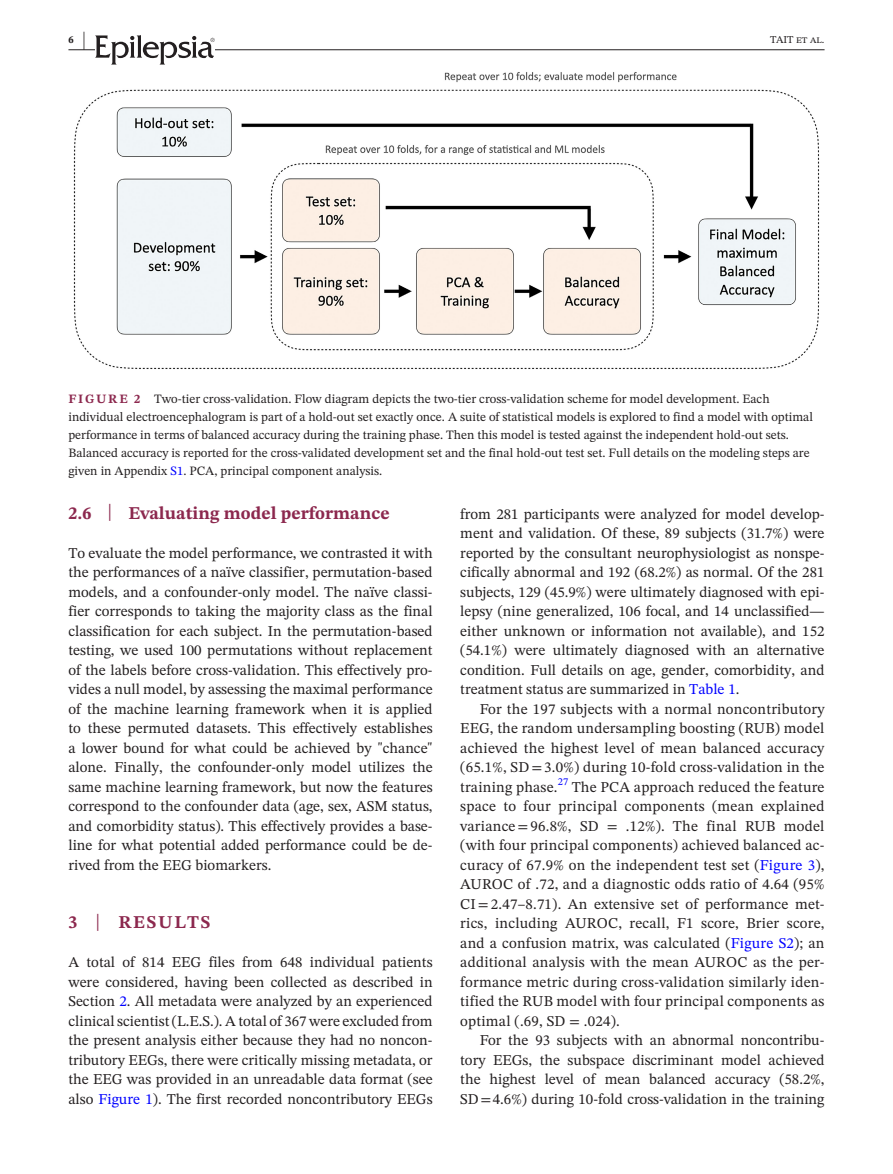
<style>
.page{position:relative;width:893px;height:1174px;background:#fff}
.page>*{position:absolute;margin:0;border:0;box-sizing:border-box;transform-origin:0 0}
.t1{font:700 18px "STIX Two Text";color:#8c284e}
.t2{font:700 18px "STIX Two Text";letter-spacing:.1em;color:#8c284e}
.t3{font:15px/19.5px "STIX Two Text";color:#231f20;text-align:justify}
.t4{font:12.75px/18px "STIX Two Text";color:#231f20}
.t5{font:10.5px "STIX Two Text";color:#231f20}
.t6{font:700 10.5px "STIX Two Text";color:#231f20}
.s1{font-size:21px}
.s2{font-weight:700;color:#8c284e}
.s3{color:#00f}
.s4{font-weight:400;font-size:23.7px}
.s5{font-family:"STIX"}
</style>
<div class="page">
<hr style="left:68px;top:49px;width:756px;height:1px;background:#231f20">
<svg style="left:95px;top:35px;width:120px;height:30px"></svg>
<img style="left:73px;top:72px;width:747px;height:297px">
<p class="t6" style="left:68px;top:32px;width:18px">6 <span class="s1">|</span></p>
<p class="t5" style="left:770px;top:32px;width:56px">TAIT et al.</p>
<p class="t4" style="left:68px;top:390px;width:746px"><span class="s2">FIGURE 2</span> Two-tier cross-validation. Flow diagram depicts the two-tier cross-validation scheme for model development. Each individual electroencephalogram is part of a hold-out set exactly once. A suite of statistical models is explored to find a model with optimal performance in terms of balanced accuracy during the training phase. Then this model is tested against the independent hold-out sets.<br>Balanced accuracy is reported for the cross-validated development set and the final hold-out test set. Full details on the modeling steps are given in Appendix <span class="s3">S1</span>. PCA, principal component analysis.</p>
<p class="t1" style="left:68px;top:500px;width:323px">2.6 <span class="s4">|</span> Evaluating model performance</p>
<p class="t3" style="left:68px;top:543px;width:366px">To evaluate the model performance, we contrasted it with the performances of a naïve classifier, permutation-based models, and a confounder-only model. The naïve classi&shy;fier corresponds to taking the majority class as the final classification for each subject. In the permutation-based testing, we used 100 permutations without replacement of the labels before cross-validation. This effectively pro&shy;vides a null model, by assessing the maximal performance of the machine learning framework when it is applied to these permuted datasets. This effectively establishes a lower bound for what could be achieved by "chance" alone. Finally, the confounder-only model utilizes the same machine learning framework, but now the features correspond to the confounder data (age, sex, ASM status, and comorbidity status). This effectively provides a base&shy;line for what potential added performance could be de&shy;rived from the EEG biomarkers.</p>
<p class="t2" style="left:68px;top:909px;width:143px">3 <span class="s4">|</span> RESULTS</p>
<p class="t3" style="left:68px;top:952px;width:366px">A total of 814 EEG files from 648 individual patients were considered, having been collected as described in Section <span class="s3">2</span>. All metadata were analyzed by an experienced clinical scientist (L.E.S.). A total of 367 were excluded from the present analysis either because they had no noncon&shy;tributory EEGs, there were critically missing metadata, or the EEG was provided in an unreadable data format (see also <span class="s3">Figure 1</span>). The first recorded noncontributory EEGs</p>
<p class="t3" style="left:460px;top:504px;width:366px">from 281 participants were analyzed for model develop&shy;ment and validation. Of these, 89 subjects (31.7%) were reported by the consultant neurophysiologist as nonspe&shy;cifically abnormal and 192 (68.2%) as normal. Of the 281 subjects, 129 (45.9%) were ultimately diagnosed with epi&shy;lepsy (nine generalized, 106 focal, and 14 unclassified— either unknown or information not available), and 152 (54.1%) were ultimately diagnosed with an alternative condition. Full details on age, gender, comorbidity, and treatment status are summarized in <span class="s3">Table 1</span>.</p>
<p class="t3" style="left:460px;top:699px;width:366px;text-indent:20px">For the 197 subjects with a normal noncontributory EEG, the random undersampling boosting (RUB) model achieved the highest level of mean balanced accuracy (65.1%, SD <span class="s5">=</span>3.0%) during 10-fold cross-validation in the training phase.<sup>27</sup> The PCA approach reduced the feature space to four principal components (mean explained variance<span class="s5">=</span>96.8%, SD <span class="s5">=</span> .12%). The final RUB model (with four principal components) achieved balanced ac&shy;curacy of 67.9% on the independent test set (<span class="s3">Figure 3</span>), AUROC of .72, and a diagnostic odds ratio of 4.64 (95% CI<span class="s5">=</span>2.47–8.71). An extensive set of performance met&shy;rics, including AUROC, recall, F1 score, Brier score, and a confusion matrix, was calculated (<span class="s3">Figure S2</span>); an additional analysis with the mean AUROC as the per&shy;formance metric during cross-validation similarly iden&shy;tified the RUB model with four principal components as optimal (.69, SD <span class="s5">=</span> .024).</p>
<p class="t3" style="left:460px;top:1030px;width:366px;text-indent:19px">For the 93 subjects with an abnormal noncontribu&shy;tory EEGs, the subspace discriminant model achieved the highest level of mean balanced accuracy (58.2%, SD<span class="s5">=</span>4.6%) during 10-fold cross-validation in the training</p>
</div>
